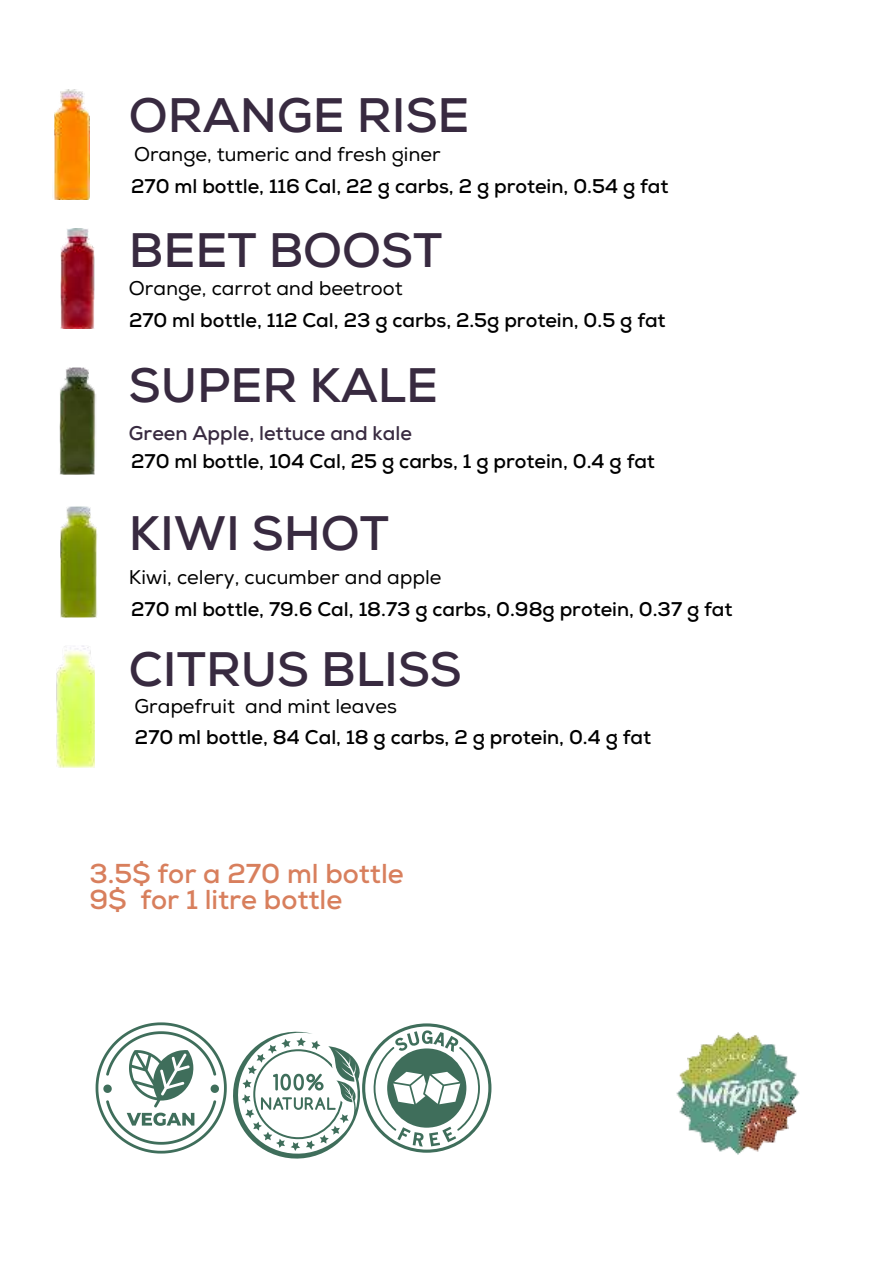
<style>
.page{position:relative;width:894px;height:1264px;background:#fff}
.page>*{position:absolute;margin:0;border:0;box-sizing:border-box;transform-origin:0 0}
.t1{font:700 48.3px "Nexa";color:#382a40}
.t2{font:700 27.3px/25.8px "Nexa";color:#d87f5d}
.t3{font:700 19.8px "Nexa";color:#000}
.t4{font:19.8px "Nexa";color:#000}
.t5{font:700 19.8px "Nexa";color:#382a40}
</style>
<div class="page">
<img style="left:60px;top:228px;width:35px;height:100px">
<img style="left:54px;top:89px;width:36px;height:111px">
<img style="left:59px;top:367px;width:37px;height:107px">
<img style="left:56px;top:645px;width:39px;height:123px">
<img style="left:60px;top:506px;width:38px;height:111px">
<svg style="left:233px;top:1023px;width:258px;height:135px"></svg>
<svg style="left:96px;top:1022px;width:131px;height:131px"></svg>
<img style="left:676px;top:1032px;width:124px;height:123px">
<h1 class="t1" style="left:129px;top:84px;width:342px">ORANGE RISE</h1>
<p class="t4" style="left:134px;top:142px;width:308px">Orange, tumeric and fresh giner</p>
<p class="t3" style="left:131px;top:173px;width:538px">270 ml bottle, 116 Cal, 22 g carbs, 2 g protein, 0.54 g fat</p>
<h1 class="t1" style="left:129px;top:219px;width:315px">BEET BOOST</h1>
<p class="t4" style="left:129px;top:277px;width:275px">Orange, carrot and beetroot</p>
<p class="t3" style="left:129px;top:307px;width:538px">270 ml bottle, 112 Cal, 23 g carbs, 2.5g protein, 0.5 g fat</p>
<h1 class="t1" style="left:129px;top:354px;width:310px">SUPER KALE</h1>
<p class="t5" style="left:129px;top:420px;width:284px">Green Apple, lettuce and kale</p>
<p class="t3" style="left:131px;top:448px;width:525px">270 ml bottle, 104 Cal, 25 g carbs, 1 g protein, 0.4 g fat</p>
<h1 class="t1" style="left:129px;top:502px;width:262px">KIWI SHOT</h1>
<p class="t4" style="left:129px;top:565px;width:314px">Kiwi, celery, cucumber and apple</p>
<p class="t3" style="left:131px;top:596px;width:602px">270 ml bottle, 79.6 Cal, 18.73 g carbs, 0.98g protein, 0.37 g fat</p>
<h1 class="t1" style="left:129px;top:637px;width:334px">CITRUS BLISS</h1>
<p class="t4" style="left:134px;top:694px;width:264px">Grapefruit and mint leaves</p>
<p class="t3" style="left:135px;top:724px;width:517px">270 ml bottle, 84 Cal, 18 g carbs, 2 g protein, 0.4 g fat</p>
<h2 class="t2" style="left:89px;top:860px;width:316px">3.5$ for a 270 ml bottle<br>9$ for 1 litre bottle</h2>
</div>
